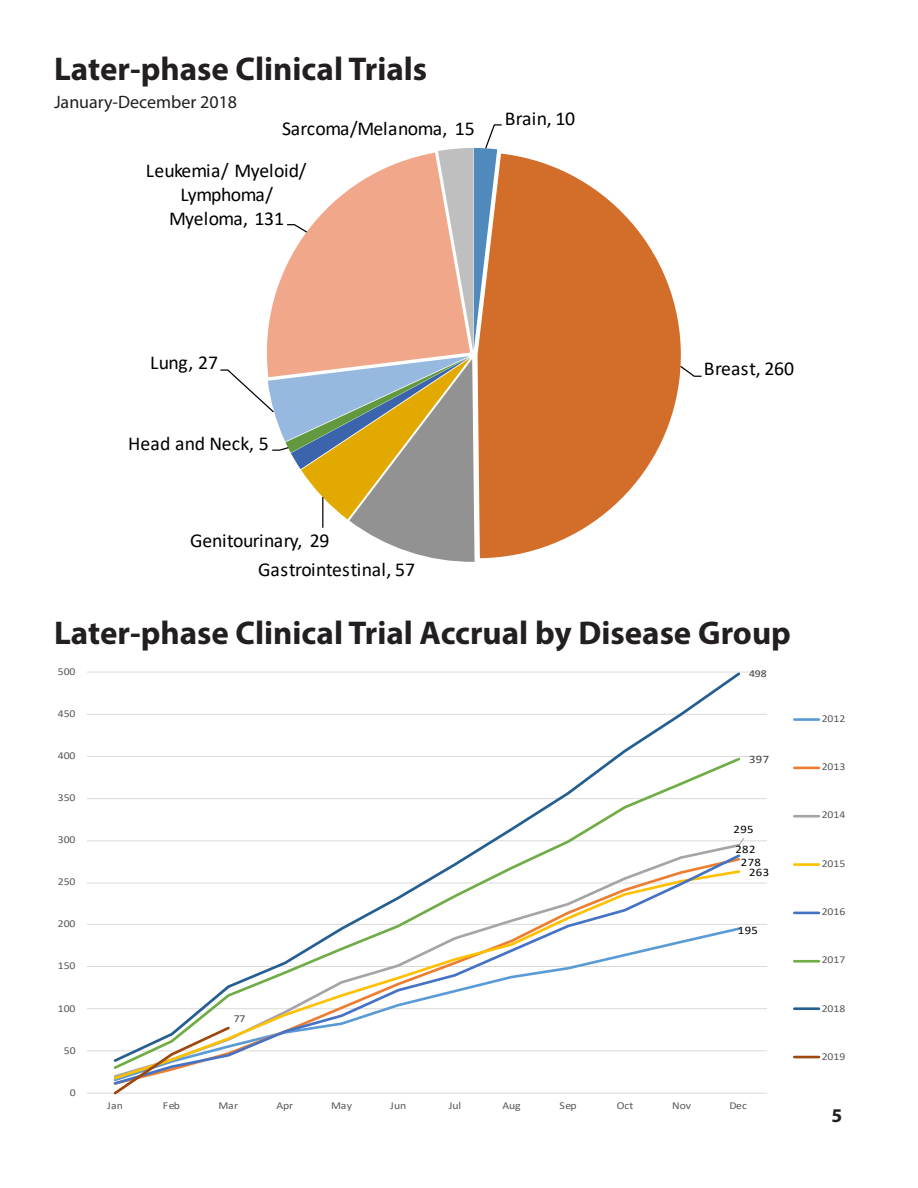
<style>
.page{position:relative;width:918px;height:1188px;background:#fff}
.page>*{position:absolute;margin:0;border:0;box-sizing:border-box;transform-origin:0 0}
.t1{font:700 33px "Myriad Pro";color:#231f20}
.t2{font:19.65px/24px "Calibri";letter-spacing:-.005em;color:#000;text-align:center}
.t3{font:19.65px "Calibri";letter-spacing:-.025em;color:#000}
.t4{font:700 19.5px "Myriad Pro";color:#231f20}
.t5{font:18px "Myriad Pro";color:#231f20}
.t6{font:11.4px "Calibri";letter-spacing:.03em;color:#000;scale:1.11 1}
.t7{font:11.4px "Calibri";color:#404040;scale:1.11 1}
.t8{font:10.5px "Calibri";letter-spacing:-.005em;color:#595959;scale:1.11 1}
.t9{font:10.5px "Calibri";color:#404040;scale:1.11 1}
</style>
<div class="page">
<svg style="left:87px;top:671px;width:734px;height:424px"></svg>
<svg style="left:220px;top:124px;width:482px;height:438px"></svg>
<p class="t1" style="left:54px;top:47px;width:375px">Later-phase Clinical Trials</p>
<p class="t5" style="left:54px;top:91px;width:185px">January-December 2018</p>
<p class="t3" style="left:282px;top:115px;width:194px">Sarcoma/Melanoma, 15</p>
<p class="t2" style="left:146px;top:158px;width:162px">Leukemia/ Myeloid/<br>Lymphoma/<br>Myeloma, 131</p>
<p class="t2" style="left:505px;top:106px;width:72px">Brain, 10</p>
<p class="t2" style="left:150px;top:350px;width:69px">Lung, 27</p>
<p class="t2" style="left:128px;top:431px;width:142px">Head and Neck, 5</p>
<p class="t2" style="left:704px;top:356px;width:92px">Breast, 260</p>
<p class="t3" style="left:190px;top:527px;width:141px">Genitourinary, 29</p>
<p class="t2" style="left:258px;top:557px;width:158px">Gastrointestinal, 57</p>
<p class="t1" style="left:54px;top:611px;width:738px">Later-phase Clinical Trial Accrual by Disease Group</p>
<p class="t8" style="left:58px;top:664px;width:17px">500</p>
<p class="t8" style="left:58px;top:706px;width:17px">450</p>
<p class="t8" style="left:58px;top:748px;width:17px">400</p>
<p class="t8" style="left:58px;top:790px;width:17px">350</p>
<p class="t8" style="left:58px;top:832px;width:17px">300</p>
<p class="t8" style="left:58px;top:875px;width:17px">250</p>
<p class="t8" style="left:58px;top:917px;width:17px">200</p>
<p class="t8" style="left:58px;top:959px;width:17px">150</p>
<p class="t8" style="left:58px;top:1001px;width:17px">100</p>
<p class="t8" style="left:64px;top:1043px;width:12px">50</p>
<p class="t8" style="left:70px;top:1085px;width:7px">0</p>
<p class="t9" style="left:749px;top:666px;width:17px">498</p>
<p class="t7" style="left:749px;top:752px;width:20px">397</p>
<p class="t6" style="left:734px;top:822px;width:20px">295</p>
<p class="t6" style="left:749px;top:864px;width:20px">263</p>
<p class="t6" style="left:735px;top:842px;width:20px">282</p>
<p class="t6" style="left:741px;top:854px;width:20px">278</p>
<p class="t9" style="left:234px;top:1011px;width:12px">77</p>
<p class="t6" style="left:738px;top:923px;width:20px">195</p>
<p class="t8" style="left:107px;top:1099px;width:16px">Jan</p>
<p class="t8" style="left:163px;top:1099px;width:17px">Feb</p>
<p class="t8" style="left:218px;top:1099px;width:19px">Mar</p>
<p class="t8" style="left:276px;top:1099px;width:17px">Apr</p>
<p class="t8" style="left:331px;top:1099px;width:20px">May</p>
<p class="t8" style="left:390px;top:1099px;width:16px">Jun</p>
<p class="t8" style="left:449px;top:1099px;width:13px">Jul</p>
<p class="t8" style="left:502px;top:1099px;width:18px">Aug</p>
<p class="t8" style="left:560px;top:1099px;width:17px">Sep</p>
<p class="t8" style="left:617px;top:1099px;width:16px">Oct</p>
<p class="t8" style="left:672px;top:1099px;width:19px">Nov</p>
<p class="t8" style="left:729px;top:1099px;width:17px">Dec</p>
<p class="t8" style="left:822px;top:711px;width:23px">2012</p>
<p class="t8" style="left:822px;top:759px;width:23px">2013</p>
<p class="t8" style="left:822px;top:808px;width:23px">2014</p>
<p class="t8" style="left:822px;top:856px;width:23px">2015</p>
<p class="t8" style="left:822px;top:904px;width:23px">2016</p>
<p class="t8" style="left:822px;top:953px;width:23px">2017</p>
<p class="t8" style="left:822px;top:1001px;width:23px">2018</p>
<p class="t8" style="left:822px;top:1049px;width:23px">2019</p>
<p class="t4" style="left:832px;top:1102px;width:12px">5</p>
</div>
